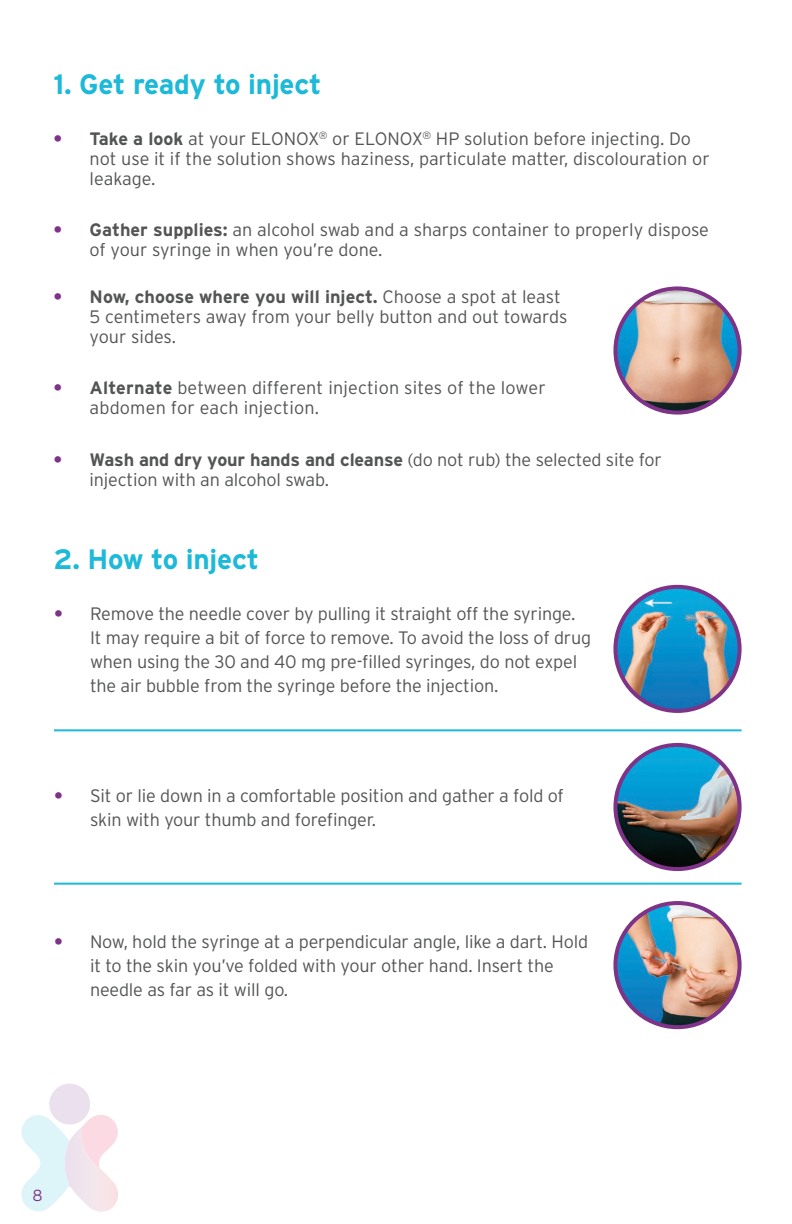
<style>
.page{position:relative;width:792px;height:1224px;background:#fff}
.page>*{position:absolute;margin:0;border:0;box-sizing:border-box;transform-origin:0 0}
.t1{font:700 28px "Interstate";letter-spacing:-.01em;color:#1cb9d8}
.t2{font:300 18px/20px "Interstate";letter-spacing:-.01em;color:#535554}
.t3{font:300 18px/20px "Interstate";letter-spacing:.01em;color:#535554}
.t4{font:300 16px "Interstate";color:#7f3388}
.s1{font-weight:700;color:#7f3388}
.s2{font-weight:700}
</style>
<div class="page">
<img style="left:615px;top:587px;width:125px;height:124px;border-radius:62px">
<div style="left:613px;top:585px;width:129px;height:128px;border:4px solid #7f3388;border-radius:50%"></div>
<img style="left:615px;top:745px;width:125px;height:124px;border-radius:62px">
<div style="left:613px;top:743px;width:129px;height:128px;border:4px solid #7f3388;border-radius:50%"></div>
<img style="left:615px;top:903px;width:125px;height:124px;border-radius:62px">
<div style="left:613px;top:901px;width:129px;height:128px;border:4px solid #7f3388;border-radius:50%"></div>
<img style="left:615px;top:288px;width:125px;height:125px;border-radius:62px">
<div style="left:613px;top:286px;width:129px;height:129px;border:4px solid #7f3388;border-radius:50%"></div>
<div style="left:49px;top:1084px;width:41px;height:41px;background:#ebe0ed;border-radius:50%"></div>
<svg style="left:21px;top:1113px;width:97px;height:99px"></svg>
<hr style="left:54px;top:729px;width:688px;height:2px;background:#1cb9d8">
<hr style="left:54px;top:883px;width:688px;height:2px;background:#1cb9d8">
<p class="t1" style="left:54px;top:69px;width:269px">1. Get ready to inject</p>
<p class="t2" style="left:90px;top:129px;width:622px;text-indent:-36px"><span class="s1">•</span> <span class="s2">Take a look</span> at your ELONOX<sup>®</sup> or ELONOX<sup>®</sup> HP solution before injecting. Do not use it if the solution shows haziness, particulate matter, discolouration or leakage.</p>
<p class="t2" style="left:90px;top:220px;width:621px;text-indent:-36px"><span class="s1">•</span> <span class="s2">Gather supplies:</span> an alcohol swab and a sharps container to properly dispose of your syringe in when you’re done.</p>
<p class="t2" style="left:90px;top:287px;width:479px;text-indent:-36px"><span class="s1">•</span> <span class="s2">Now, choose where you will inject.</span> Choose a spot at least<br>5 centimeters away from your belly button and out towards your sides.</p>
<p class="t3" style="left:90px;top:378px;width:458px;text-indent:-36px"><span class="s1">•</span> <span class="s2">Alternate</span> between different injection sites of the lower abdomen for each injection.</p>
<p class="t2" style="left:90px;top:450px;width:574px;text-indent:-36px"><span class="s1">•</span> <span class="s2">Wash and dry your hands and cleanse</span> (do not rub) the selected site for injection with an alcohol swab.</p>
<p class="t1" style="left:54px;top:544px;width:207px">2. How to inject</p>
<p class="t2" style="left:90px;top:602px;width:503px;line-height:24px;text-indent:-36px"><span class="s1">•</span> Remove the needle cover by pulling it straight off the syringe.<br>It may require a bit of force to remove. To avoid the loss of drug when using the 30 and 40 mg pre-filled syringes, do not expel the air bubble from the syringe before the injection.</p>
<p class="t2" style="left:90px;top:784px;width:476px;line-height:24px;text-indent:-36px"><span class="s1">•</span> Sit or lie down in a comfortable position and gather a fold of skin with your thumb and forefinger.</p>
<p class="t2" style="left:90px;top:930px;width:500px;line-height:24px;text-indent:-36px"><span class="s1">•</span> Now, hold the syringe at a perpendicular angle, like a dart. Hold it to the skin you’ve folded with your other hand. Insert the needle as far as it will go.</p>
<p class="t4" style="left:33px;top:1186px;width:12px">8</p>
</div>
